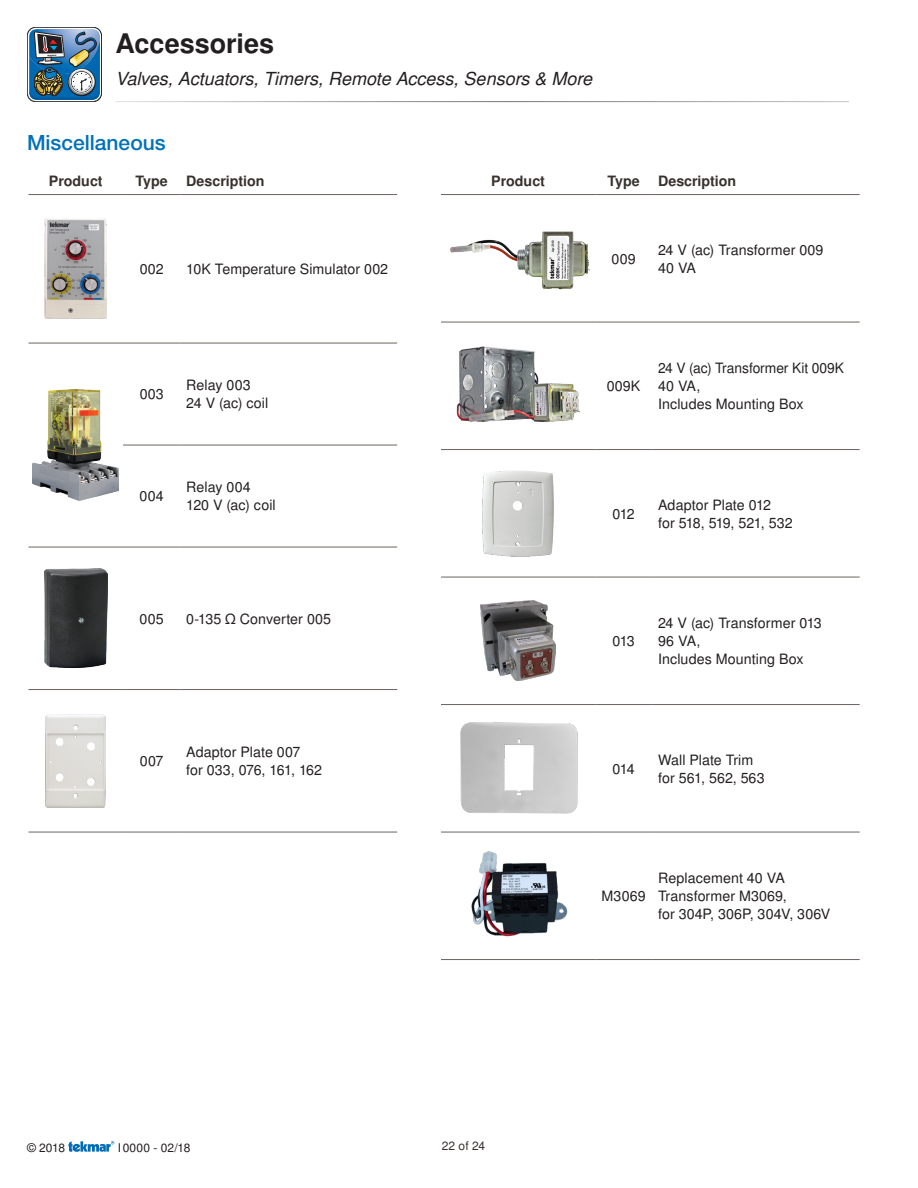
<style>
.page{position:relative;width:918px;height:1188px;background:#fff}
.page>*{position:absolute;margin:0;border:0;box-sizing:border-box;transform-origin:0 0}
.t1{font:700 27px "Nimbus San LOT";color:#231f20}
.Level{font:500 21px "Helvetica Neue LT Std";color:#0071bb}
.t2{font:italic 18px "Nimbus San LOT";color:#231f20}
.Paragraph{font:14.25px/18px "Nimbus San LOT";letter-spacing:.005em;color:#231f20}
.ProdTableHeadings{font:700 14.25px "Nimbus San LOT";color:#38312d}
.Paragraph-2{font:14.25px "Nimbus San LOT";letter-spacing:-.015em;color:#231f20}
.t3{font:12px "Nimbus San LOT";letter-spacing:.005em;color:#231f20}
.t4{font:12px "Nimbus San LOT";color:#38312d}
</style>
<div class="page">
<svg style="left:68px;top:1141px;width:46px;height:11px"></svg>
<hr style="left:441px;top:194px;width:154px;height:1px;background:#6a6360">
<hr style="left:595px;top:194px;width:57px;height:1px;background:#6a6360">
<hr style="left:652px;top:194px;width:208px;height:1px;background:#6a6360">
<hr style="left:441px;top:322px;width:154px;height:1px;background:#6a6360">
<hr style="left:595px;top:322px;width:57px;height:1px;background:#6a6360">
<hr style="left:652px;top:322px;width:208px;height:1px;background:#6a6360">
<hr style="left:441px;top:449px;width:154px;height:1px;background:#6a6360">
<hr style="left:595px;top:449px;width:57px;height:1px;background:#6a6360">
<hr style="left:652px;top:449px;width:208px;height:1px;background:#6a6360">
<hr style="left:441px;top:577px;width:154px;height:1px;background:#6a6360">
<hr style="left:595px;top:577px;width:57px;height:1px;background:#6a6360">
<hr style="left:652px;top:577px;width:208px;height:1px;background:#6a6360">
<hr style="left:595px;top:704px;width:57px;height:1px;background:#6a6360">
<hr style="left:652px;top:704px;width:208px;height:1px;background:#6a6360">
<hr style="left:595px;top:832px;width:57px;height:1px;background:#6a6360">
<hr style="left:652px;top:832px;width:208px;height:1px;background:#6a6360">
<hr style="left:441px;top:959px;width:154px;height:1px;background:#6a6360">
<hr style="left:595px;top:959px;width:57px;height:1px;background:#6a6360">
<hr style="left:652px;top:959px;width:208px;height:1px;background:#6a6360">
<img style="left:450px;top:231px;width:140px;height:59px">
<img style="left:456px;top:346px;width:124px;height:76px">
<img style="left:482px;top:470px;width:72px;height:87px">
<img style="left:480px;top:601px;width:76px;height:80px">
<img style="left:471px;top:851px;width:97px;height:86px">
<img style="left:441px;top:704px;width:159px;height:129px">
<hr style="left:28px;top:194px;width:95px;height:1px;background:#6a6360">
<hr style="left:123px;top:194px;width:57px;height:1px;background:#6a6360">
<hr style="left:180px;top:194px;width:217px;height:1px;background:#6a6360">
<hr style="left:28px;top:343px;width:95px;height:1px;background:#6a6360">
<hr style="left:123px;top:343px;width:57px;height:1px;background:#6a6360">
<hr style="left:180px;top:343px;width:217px;height:1px;background:#6a6360">
<hr style="left:123px;top:445px;width:57px;height:1px;background:#6a6360">
<hr style="left:180px;top:445px;width:217px;height:1px;background:#6a6360">
<hr style="left:28px;top:547px;width:95px;height:1px;background:#6a6360">
<hr style="left:123px;top:547px;width:57px;height:1px;background:#6a6360">
<hr style="left:180px;top:547px;width:217px;height:1px;background:#6a6360">
<hr style="left:28px;top:689px;width:95px;height:1px;background:#6a6360">
<hr style="left:123px;top:689px;width:57px;height:1px;background:#6a6360">
<hr style="left:180px;top:689px;width:217px;height:1px;background:#6a6360">
<hr style="left:28px;top:832px;width:95px;height:1px;background:#6a6360">
<hr style="left:123px;top:832px;width:57px;height:1px;background:#6a6360">
<hr style="left:180px;top:832px;width:217px;height:1px;background:#6a6360">
<img style="left:45px;top:219px;width:62px;height:100px">
<img style="left:33px;top:390px;width:86px;height:110px">
<img style="left:44px;top:569px;width:63px;height:99px">
<img style="left:46px;top:715px;width:60px;height:92px">
<div style="left:27px;top:27px;width:75px;height:75px;border:1px solid #231f20;border-radius:8px"></div>
<img style="left:28px;top:28px;width:74px;height:73px">
<p class="t1" style="left:116px;top:27px;width:160px">Accessories</p>
<p class="t2" style="left:116px;top:67px;width:478px">Valves, Actuators, Timers, Remote Access, Sensors &amp; More</p>
<p class="Level" style="left:27px;top:130px;width:140px">Miscellaneous</p>
<p class="ProdTableHeadings" style="left:49px;top:173px;width:55px">Product</p>
<p class="ProdTableHeadings" style="left:136px;top:173px;width:34px">Type</p>
<p class="ProdTableHeadings" style="left:186px;top:173px;width:80px">Description</p>
<p class="Paragraph" style="left:140px;top:261px;width:25px">002</p>
<p class="Paragraph" style="left:186px;top:261px;width:203px">10K Temperature Simulator 002</p>
<p class="Paragraph" style="left:140px;top:386px;width:26px">003</p>
<p class="Paragraph" style="left:186px;top:377px;width:66px">Relay 003</p>
<p class="Paragraph" style="left:186px;top:395px;width:83px">24 V (ac) coil</p>
<p class="Paragraph" style="left:140px;top:488px;width:26px">004</p>
<p class="Paragraph" style="left:186px;top:479px;width:66px">Relay 004</p>
<p class="Paragraph" style="left:186px;top:497px;width:91px">120 V (ac) coil</p>
<p class="Paragraph" style="left:140px;top:610px;width:26px">005</p>
<p class="Paragraph" style="left:186px;top:610px;width:146px">0-135 Ω Converter 005</p>
<p class="Paragraph" style="left:140px;top:753px;width:25px">007</p>
<p class="Paragraph" style="left:186px;top:744px;width:116px">Adaptor Plate 007</p>
<p class="Paragraph-2" style="left:186px;top:762px;width:137px">for 033, 076, 161, 162</p>
<p class="ProdTableHeadings" style="left:491px;top:173px;width:55px">Product</p>
<p class="ProdTableHeadings" style="left:608px;top:173px;width:34px">Type</p>
<p class="ProdTableHeadings" style="left:658px;top:173px;width:80px">Description</p>
<p class="Paragraph" style="left:612px;top:250px;width:26px">009</p>
<p class="Paragraph" style="left:658px;top:241px;width:167px">24 V (ac) Transformer 009</p>
<p class="Paragraph" style="left:658px;top:259px;width:40px">40 VA</p>
<p class="Paragraph" style="left:607px;top:378px;width:35px">009K</p>
<p class="Paragraph" style="left:658px;top:360px;width:187px">24 V (ac) Transformer Kit 009K</p>
<p class="Paragraph" style="left:658px;top:378px;width:44px">40 VA,</p>
<p class="Paragraph" style="left:658px;top:396px;width:147px">Includes Mounting Box</p>
<p class="Paragraph" style="left:612px;top:505px;width:24px">012</p>
<p class="Paragraph" style="left:658px;top:496px;width:115px">Adaptor Plate 012</p>
<p class="Paragraph-2" style="left:658px;top:514px;width:136px">for 518, 519, 521, 532</p>
<p class="Paragraph" style="left:612px;top:633px;width:24px">013</p>
<p class="Paragraph" style="left:658px;top:615px;width:165px">24 V (ac) Transformer 013<br>96 VA,</p>
<p class="Paragraph" style="left:658px;top:651px;width:147px">Includes Mounting Box</p>
<p class="Paragraph" style="left:613px;top:760px;width:24px">014</p>
<p class="Paragraph" style="left:658px;top:751px;width:97px">Wall Plate Trim</p>
<p class="Paragraph" style="left:658px;top:769px;width:108px">for 561, 562, 563</p>
<p class="Paragraph" style="left:602px;top:888px;width:46px">M3069</p>
<p class="Paragraph" style="left:658px;top:870px;width:130px">Replacement 40 VA<br>Transformer M3069,</p>
<p class="Paragraph" style="left:658px;top:906px;width:174px">for 304P, 306P, 304V, 306V</p>
<p class="t3" style="left:27px;top:1140px;width:40px">© 2018</p>
<p class="t3" style="left:118px;top:1140px;width:74px">I0000 - 02/18</p>
<p class="t4" style="left:442px;top:1138px;width:45px">22 of 24</p>
</div>
